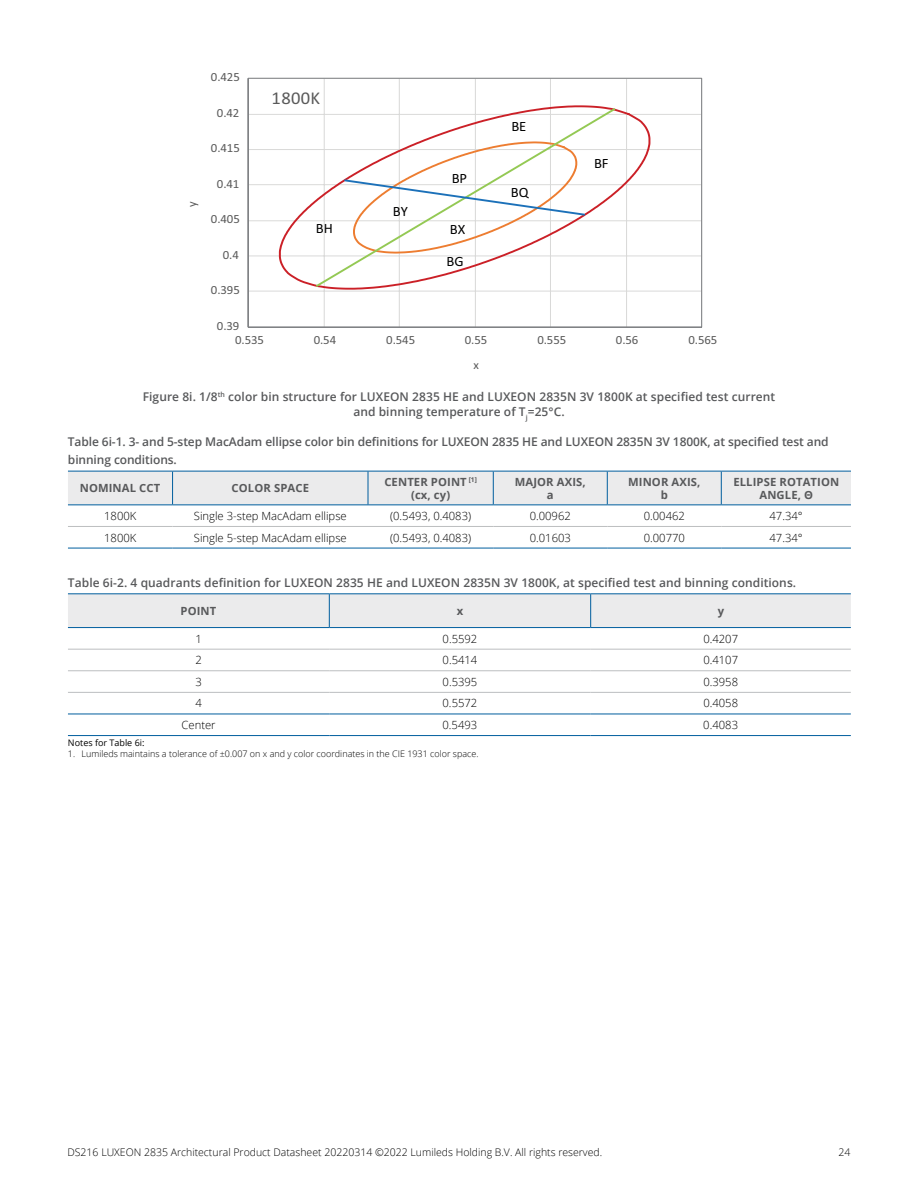
<style>
.page{position:relative;width:918px;height:1188px;background:#fff}
.page>*{position:absolute;margin:0;border:0;box-sizing:border-box;transform-origin:0 0}
.t1{font:18px "Calibri";letter-spacing:.02em;color:#5a5a5a}
.t2{font:14.25px "Calibri";letter-spacing:-.01em;color:#010101}
.t3{font:12.75px "Calibri";color:#5a5a5a}
.t4{font:12.45px "Calibri";letter-spacing:-.005em;color:#5a5a5a}
.t5{font:12.3px "Calibri";color:#5a5a5a}
.t6{font:600 12px/15px "Open Sans";letter-spacing:.005em;color:#58595b;text-align:center}
.t7{font:300 11.25px "Open Sans";color:#000}
.t8{font:700 11.25px/12.8px "Open Sans";letter-spacing:.01em;color:#58595b;text-align:center}
.t9{font:300 10.5px "Open Sans";color:#000}
.t10{font:300 9px "Open Sans";color:#000}
.t11{font:9px "Open Sans";color:#000}
.t12{font:700 6.6px "Open Sans";color:#58595b}
</style>
<div class="page">
<svg style="left:248px;top:78px;width:454px;height:249px"></svg>
<div style="left:68px;top:472px;width:783px;height:32px;background:#ebebec"></div>
<hr style="left:68px;top:471px;width:105px;height:1px;background:#005e9e">
<hr style="left:173px;top:471px;width:195px;height:1px;background:#005e9e">
<hr style="left:172px;top:471px;width:1px;height:33px;background:#005e9e">
<hr style="left:368px;top:471px;width:125px;height:1px;background:#005e9e">
<hr style="left:368px;top:471px;width:1px;height:33px;background:#005e9e">
<hr style="left:493px;top:471px;width:114px;height:1px;background:#005e9e">
<hr style="left:493px;top:471px;width:1px;height:33px;background:#005e9e">
<hr style="left:607px;top:471px;width:114px;height:1px;background:#005e9e">
<hr style="left:607px;top:471px;width:1px;height:33px;background:#005e9e">
<hr style="left:721px;top:471px;width:130px;height:1px;background:#005e9e">
<hr style="left:721px;top:471px;width:1px;height:33px;background:#005e9e">
<hr style="left:68px;top:504px;width:105px;height:1px;background:#005e9e">
<hr style="left:173px;top:504px;width:195px;height:1px;background:#005e9e">
<hr style="left:368px;top:504px;width:125px;height:1px;background:#005e9e">
<hr style="left:493px;top:504px;width:114px;height:1px;background:#005e9e">
<hr style="left:607px;top:504px;width:114px;height:1px;background:#005e9e">
<hr style="left:721px;top:504px;width:130px;height:1px;background:#005e9e">
<hr style="left:68px;top:526px;width:105px;height:1px;background:#bcbec0">
<hr style="left:173px;top:526px;width:195px;height:1px;background:#bcbec0">
<hr style="left:368px;top:526px;width:125px;height:1px;background:#bcbec0">
<hr style="left:493px;top:526px;width:114px;height:1px;background:#bcbec0">
<hr style="left:607px;top:526px;width:114px;height:1px;background:#bcbec0">
<hr style="left:721px;top:526px;width:130px;height:1px;background:#bcbec0">
<hr style="left:68px;top:548px;width:105px;height:1px;background:#005e9e">
<hr style="left:173px;top:548px;width:195px;height:1px;background:#005e9e">
<hr style="left:368px;top:548px;width:125px;height:1px;background:#005e9e">
<hr style="left:493px;top:548px;width:114px;height:1px;background:#005e9e">
<hr style="left:607px;top:548px;width:114px;height:1px;background:#005e9e">
<hr style="left:721px;top:548px;width:130px;height:1px;background:#005e9e">
<div style="left:68px;top:594px;width:783px;height:33px;background:#ebebec"></div>
<hr style="left:68px;top:714px;width:261px;height:1px;background:#005e9e">
<hr style="left:329px;top:714px;width:262px;height:1px;background:#005e9e">
<hr style="left:591px;top:714px;width:260px;height:1px;background:#005e9e">
<hr style="left:68px;top:593px;width:261px;height:1px;background:#005e9e">
<hr style="left:329px;top:593px;width:262px;height:1px;background:#005e9e">
<hr style="left:329px;top:594px;width:1px;height:33px;background:#005e9e">
<hr style="left:591px;top:593px;width:260px;height:1px;background:#005e9e">
<hr style="left:590px;top:594px;width:1px;height:33px;background:#005e9e">
<hr style="left:68px;top:627px;width:261px;height:1px;background:#005e9e">
<hr style="left:329px;top:627px;width:262px;height:1px;background:#005e9e">
<hr style="left:591px;top:627px;width:260px;height:1px;background:#005e9e">
<hr style="left:68px;top:649px;width:261px;height:1px;background:#bcbec0">
<hr style="left:329px;top:649px;width:262px;height:1px;background:#bcbec0">
<hr style="left:591px;top:649px;width:260px;height:1px;background:#bcbec0">
<hr style="left:68px;top:670px;width:261px;height:1px;background:#bcbec0">
<hr style="left:329px;top:670px;width:262px;height:1px;background:#bcbec0">
<hr style="left:591px;top:670px;width:260px;height:1px;background:#bcbec0">
<hr style="left:68px;top:692px;width:261px;height:1px;background:#bcbec0">
<hr style="left:329px;top:692px;width:262px;height:1px;background:#bcbec0">
<hr style="left:591px;top:692px;width:260px;height:1px;background:#bcbec0">
<hr style="left:68px;top:735px;width:261px;height:1px;background:#005e9e">
<hr style="left:329px;top:735px;width:262px;height:1px;background:#005e9e">
<hr style="left:591px;top:735px;width:260px;height:1px;background:#005e9e">
<p class="t3" style="left:183px;top:207px;width:7px;rotate:-90deg">y</p>
<p class="t4" style="left:211px;top:69px;width:30px">0.425</p>
<p class="t4" style="left:217px;top:104px;width:24px">0.42</p>
<p class="t4" style="left:211px;top:140px;width:30px">0.415</p>
<p class="t4" style="left:217px;top:175px;width:24px">0.41</p>
<p class="t4" style="left:211px;top:210px;width:30px">0.405</p>
<p class="t4" style="left:223px;top:246px;width:18px">0.4</p>
<p class="t4" style="left:211px;top:281px;width:30px">0.395</p>
<p class="t4" style="left:217px;top:317px;width:24px">0.39</p>
<h1 class="t1" style="left:272px;top:85px;width:50px">1800K</h1>
<p class="t2" style="left:316px;top:218px;width:18px">BH</p>
<p class="t2" style="left:393px;top:201px;width:16px">BY</p>
<p class="t2" style="left:452px;top:168px;width:17px">BP</p>
<p class="t2" style="left:450px;top:220px;width:17px">BX</p>
<p class="t2" style="left:447px;top:251px;width:19px">BG</p>
<p class="t2" style="left:511px;top:117px;width:16px">BE</p>
<p class="t2" style="left:511px;top:182px;width:19px">BQ</p>
<p class="t2" style="left:594px;top:153px;width:16px">BF</p>
<p class="t4" style="left:235px;top:332px;width:30px">0.535</p>
<p class="t4" style="left:314px;top:332px;width:24px">0.54</p>
<p class="t4" style="left:386px;top:332px;width:30px">0.545</p>
<p class="t4" style="left:465px;top:332px;width:24px">0.55</p>
<p class="t4" style="left:537px;top:332px;width:30px">0.555</p>
<p class="t4" style="left:616px;top:332px;width:24px">0.56</p>
<p class="t4" style="left:689px;top:332px;width:30px">0.565</p>
<p class="t5" style="left:474px;top:357px;width:7px">x</p>
<p class="t6" style="left:143px;top:389px;width:634px">Figure 8i. 1/8<sup>th</sup> color bin structure for LUXEON 2835 HE and LUXEON 2835N 3V 1800K at specified test current and binning temperature of T<sub>j</sub>=25°C.</p>
<p class="t6" style="left:68px;top:432px;width:762px;line-height:18px;text-align:left">Table 6i-1. 3- and 5-step MacAdam ellipse color bin definitions for LUXEON 2835 HE and LUXEON 2835N 3V 1800K, at specified test and binning conditions.</p>
<p class="t8" style="left:80px;top:482px;width:68px">NOMI NAL CCT</p>
<p class="t8" style="left:232px;top:482px;width:77px">COLOR SPACE</p>
<p class="t8" style="left:384px;top:475px;width:75px">CENTER POINT</p>
<p class="t12" style="left:469px;top:475px;width:10px">[1]</p>
<p class="t8" style="left:411px;top:488px;width:41px">(CX, CY)</p>
<p class="t8" style="left:515px;top:475px;width:72px">MAJOR AXIS,<br>A</p>
<p class="t8" style="left:628px;top:475px;width:74px">MI NOR AXIS,<br>B</p>
<p class="t8" style="left:733px;top:475px;width:107px">ELLIPSE ROTATION<br>ANGLE, Θ</p>
<p class="t7" style="left:104px;top:508px;width:34px">1800K</p>
<p class="t7" style="left:194px;top:508px;width:154px">Single 3-step MacAdam ellipse</p>
<p class="t7" style="left:390px;top:508px;width:83px">(0.5493, 0.4083)</p>
<p class="t7" style="left:530px;top:508px;width:43px">0.00962</p>
<p class="t7" style="left:644px;top:508px;width:43px">0.00462</p>
<p class="t7" style="left:770px;top:508px;width:35px">47.34°</p>
<p class="t7" style="left:104px;top:530px;width:34px">1800K</p>
<p class="t7" style="left:194px;top:530px;width:154px">Single 5-step MacAdam ellipse</p>
<p class="t7" style="left:390px;top:530px;width:83px">(0.5493, 0.4083)</p>
<p class="t7" style="left:530px;top:530px;width:43px">0.01603</p>
<p class="t7" style="left:644px;top:530px;width:43px">0.00770</p>
<p class="t7" style="left:770px;top:530px;width:35px">47.34°</p>
<p class="t6" style="left:68px;top:575px;width:730px">Table 6i-2. 4 quadrants definition for LUXEON 2835 HE and LUXEON 2835N 3V 1800K, at specified test and binning conditions.</p>
<p class="t8" style="left:181px;top:604px;width:37px">POI NT</p>
<p class="t8" style="left:457px;top:604px;width:8px">X</p>
<p class="t8" style="left:718px;top:604px;width:8px">Y</p>
<p class="t7" style="left:195px;top:631px;width:8px">1</p>
<p class="t7" style="left:443px;top:631px;width:36px">0.5592</p>
<p class="t7" style="left:703px;top:631px;width:36px">0.4207</p>
<p class="t7" style="left:195px;top:652px;width:8px">2</p>
<p class="t7" style="left:443px;top:652px;width:36px">0.5414</p>
<p class="t7" style="left:703px;top:652px;width:36px">0.4107</p>
<p class="t7" style="left:195px;top:674px;width:8px">3</p>
<p class="t7" style="left:443px;top:674px;width:36px">0.5395</p>
<p class="t7" style="left:703px;top:674px;width:36px">0.3958</p>
<p class="t7" style="left:195px;top:696px;width:8px">4</p>
<p class="t7" style="left:443px;top:696px;width:36px">0.5572</p>
<p class="t7" style="left:703px;top:696px;width:36px">0.4058</p>
<p class="t7" style="left:182px;top:717px;width:36px">Center</p>
<p class="t7" style="left:443px;top:717px;width:36px">0.5493</p>
<p class="t7" style="left:703px;top:717px;width:36px">0.4083</p>
<p class="t11" style="left:68px;top:737px;width:78px">Notes for Table 6i:</p>
<p class="t10" style="left:68px;top:748px;width:412px">1. Lumileds maintains a tolerance of ±0.007 on x and y color coordinates in the CIE 1931 color space.</p>
<p class="t9" style="left:68px;top:1145px;width:536px">DS216 LUXEON 2835 Architectural Product Datasheet 20220314 ©2022 Lumileds Holding B.V. All rights reserved.</p>
<p class="t9" style="left:839px;top:1145px;width:13px">24</p>
</div>
